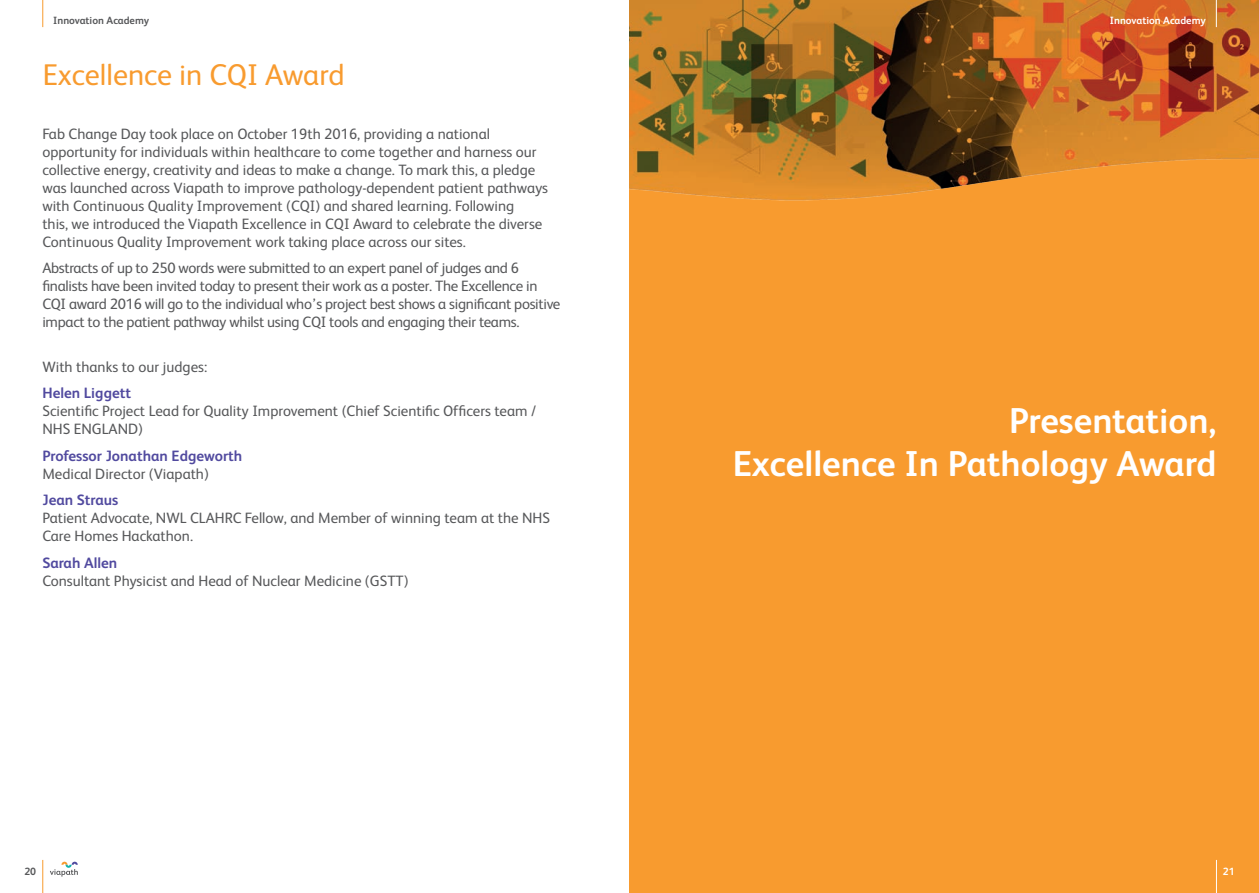
<style>
.page{position:relative;width:1259px;height:893px;background:#fff}
.page>*{position:absolute;margin:0;border:0;box-sizing:border-box;transform-origin:0 0}
.t1{font:700 36px/43.2px "FS Albert";color:#fff;text-align:right}
.t2{font:30px "FS Albert";color:#f89b2f}
.t3{font:15px/18px "FS Albert";color:#57585a}
.t4{font:15px/18px "FS Albert";letter-spacing:-.02em;color:#57585a}
.t5{font:700 15px "FS Albert";color:#514a9f}
.t6{font:700 10.5px "FS Albert";color:#fff}
.t7{font:700 10.5px "FS Albert";color:#57585a}
</style>
<div class="page">
<div style="left:629px;top:0;width:630px;height:893px;background:#f89b2f"></div>
<img style="left:629px;top:0;width:630px;height:201px">
<hr style="left:1216px;top:860px;width:1px;height:33px;background:#fff">
<svg style="left:1216px;top:0;width:1px;height:27px"></svg>
<svg style="left:50px;top:862px;width:28px;height:15px"></svg>
<hr style="left:42px;top:860px;width:1px;height:33px;background:#f89b2f">
<svg style="left:42px;top:0;width:1px;height:27px"></svg>
<p class="t7" style="left:53px;top:13px;width:97px">Innovation Academy</p>
<h2 class="t2" style="left:43px;top:55px;width:303px">Excellence in CQI Award</h2>
<p class="t3" style="left:42px;top:124px;width:507px">Fab Change Day took place on October 19th 2016, providing a national opportunity for individuals within healthcare to come together and harness our collective energy, creativity and ideas to make a change. To mark this, a pledge was launched across Viapath to improve pathology-dependent patient pathways with Continuous Quality Improvement (CQI) and shared learning. Following<br>this, we introduced the Viapath Excellence in CQI Award to celebrate the diverse Continuous Quality Improvement work taking place across our sites.</p>
<p class="t4" style="left:42px;top:258px;width:519px">Abstracts of up to 250 words were submitted to an expert panel of judges and 6 finalists have been invited today to present their work as a poster. The Excellence in CQI award 2016 will go to the individual who’s project best shows a significant positive impact to the patient pathway whilst using CQI tools and engaging their teams.</p>
<p class="t3" style="left:42px;top:357px;width:166px">With thanks to our judges:</p>
<p class="t5" style="left:42px;top:383px;width:90px">Helen Liggett</p>
<p class="t3" style="left:42px;top:401px;width:495px">Scientific Project Lead for Quality Improvement (Chief Scientific Officers team /<br>NHS ENGLAND)</p>
<p class="t5" style="left:42px;top:445px;width:201px">Professor Jonathan Edgeworth</p>
<p class="t3" style="left:42px;top:464px;width:168px">Medical Director (Viapath)</p>
<p class="t5" style="left:42px;top:490px;width:77px">Jean Straus</p>
<p class="t3" style="left:42px;top:508px;width:509px">Patient Advocate, NWL CLAHRC Fellow, and Member of winning team at the NHS<br>Care Homes Hackathon.</p>
<p class="t5" style="left:42px;top:552px;width:76px">Sarah Allen</p>
<p class="t3" style="left:42px;top:571px;width:368px">Consultant Physicist and Head of Nuclear Medicine (GSTT)</p>
<p class="t7" style="left:24px;top:864px;width:13px">20</p>
<p class="t6" style="left:1110px;top:13px;width:97px">Innovation Academy</p>
<h1 class="t1" style="left:732px;top:398px;width:485px">Presentation,<br>Excellence In Pathology Award</h1>
<p class="t6" style="left:1222px;top:864px;width:13px">21</p>
</div>
